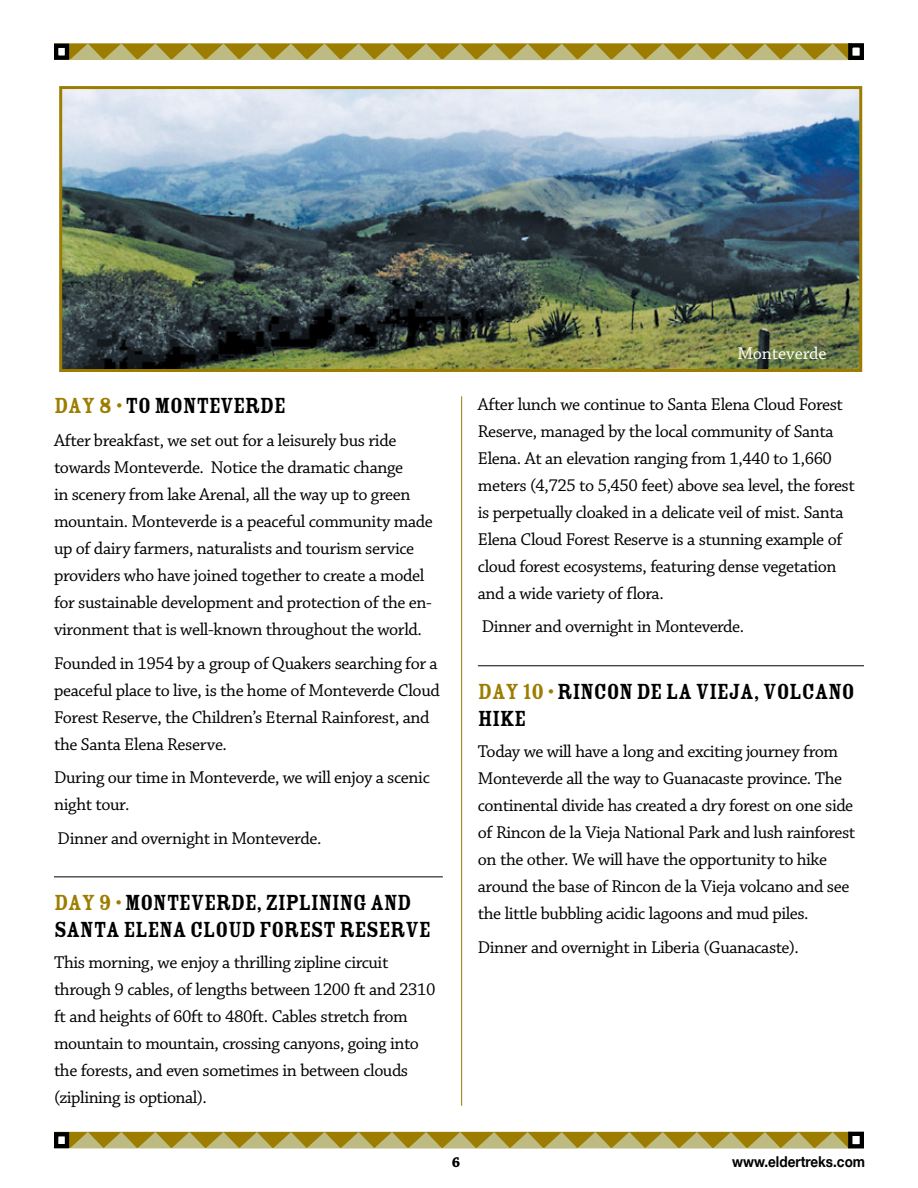
<style>
.page{position:relative;width:918px;height:1188px;background:#fff}
.page>*{position:absolute;margin:0;border:0;box-sizing:border-box;transform-origin:0 0}
.t1{font:24px/27px "Rosewood Std Fill";letter-spacing:-.03em;color:#000}
.t2{font:18px/27px "Chaparral Pro";letter-spacing:-.025em;color:#000}
.t3{font:18px "Chaparral Pro";color:#fff}
.t4{font:700 15px "Helvetica Neue";color:#000;scale:.9 1}
.t5{font:700 15px "Chaparral Pro";color:#000}
.s1{color:#9d7d00}
</style>
<div class="page">
<svg style="left:70px;top:1132px;width:779px;height:17px;background:#af9f46"></svg>
<div style="left:54px;top:1132px;width:15px;height:16px;border:4px solid #000"></div>
<div style="left:848px;top:1132px;width:16px;height:16px;border:4px solid #000"></div>
<svg style="left:70px;top:43px;width:778px;height:17px;background:#ae9d44"></svg>
<div style="left:54px;top:44px;width:15px;height:16px;border:4px solid #000"></div>
<div style="left:848px;top:43px;width:16px;height:17px;border:4px solid #000"></div>
<hr style="left:54px;top:876px;width:389px;height:1px;background:#000">
<hr style="left:478px;top:665px;width:386px;height:1px;background:#000">
<hr style="left:461px;top:396px;width:1px;height:710px;background:#9d7d00">
<img style="left:63px;top:90px;width:795px;height:278px">
<div style="left:59px;top:86px;width:803px;height:286px;border:3px solid #9d7d00"></div>
<h1 class="t1" style="left:54px;top:392px;width:234px"><span class="s1">DAY 8 •</span> TO MONTEVERDE</h1>
<p class="t2" style="left:54px;top:428px;width:380px">After breakfast, we set out for a leisurely bus ride towards Monteverde. Notice the dramatic change<br>in scenery from lake Arenal, all the way up to green mountain. Monteverde is a peaceful community made up of dairy farmers, naturalists and tourism service providers who have joined together to create a model for sustainable development and protection of the en&shy;vironment that is well-known throughout the world.</p>
<p class="t2" style="left:54px;top:650px;width:387px">Founded in 1954 by a group of Quakers searching for a peaceful place to live, is the home of Monteverde Cloud Forest Reserve, the Children’s Eternal Rainforest, and the Santa Elena Reserve.</p>
<p class="t2" style="left:54px;top:765px;width:377px">During our time in Monteverde, we will enjoy a scenic night tour.</p>
<p class="t2" style="left:58px;top:825px;width:265px">Dinner and overnight in Monteverde.</p>
<h1 class="t1" style="left:54px;top:889px;width:379px"><span class="s1">DAY 9 •</span> MONTEVERDE, ZIPLINING AND<br>SANTA ELENA CLOUD FOREST RESERVE</h1>
<p class="t2" style="left:54px;top:949px;width:383px">This morning, we enjoy a thrilling zipline circuit through 9 cables, of lengths between 1200 ft and 2310 ft and heights of 60ft to 480ft. Cables stretch from mountain to mountain, crossing canyons, going into the forests, and even sometimes in between clouds (ziplining is optional).</p>
<p class="t3" style="left:737px;top:343px;width:91px">Monteverde</p>
<p class="t2" style="left:478px;top:391px;width:378px">After lunch we continue to Santa Elena Cloud Forest Reserve, managed by the local community of Santa Elena. At an elevation ranging from 1,440 to 1,660 meters (4,725 to 5,450 feet) above sea level, the forest is perpetually cloaked in a delicate veil of mist. Santa Elena Cloud Forest Reserve is a stunning example of cloud forest ecosystems, featuring dense vegetation and a wide variety of flora.</p>
<p class="t2" style="left:482px;top:614px;width:264px">Dinner and overnight in Monteverde.</p>
<h1 class="t1" style="left:478px;top:678px;width:379px"><span class="s1">DAY 10 •</span> RINCON DE LA VIEJA, VOLCANO<br>HIKE</h1>
<p class="t2" style="left:478px;top:738px;width:379px">Today we will have a long and exciting journey from Monteverde all the way to Guanacaste province. The continental divide has created a dry forest on one side of Rincon de la Vieja National Park and lush rainforest on the other. We will have the opportunity to hike around the base of Rincon de la Vieja volcano and see the little bubbling acidic lagoons and mud piles.</p>
<p class="t2" style="left:478px;top:934px;width:323px">Dinner and overnight in Liberia (Guanacaste).</p>
<p class="t5" style="left:452px;top:1154px;width:10px">6</p>
<p class="t4" style="left:732px;top:1150px;width:149px">www.eldertreks.com</p>
</div>
